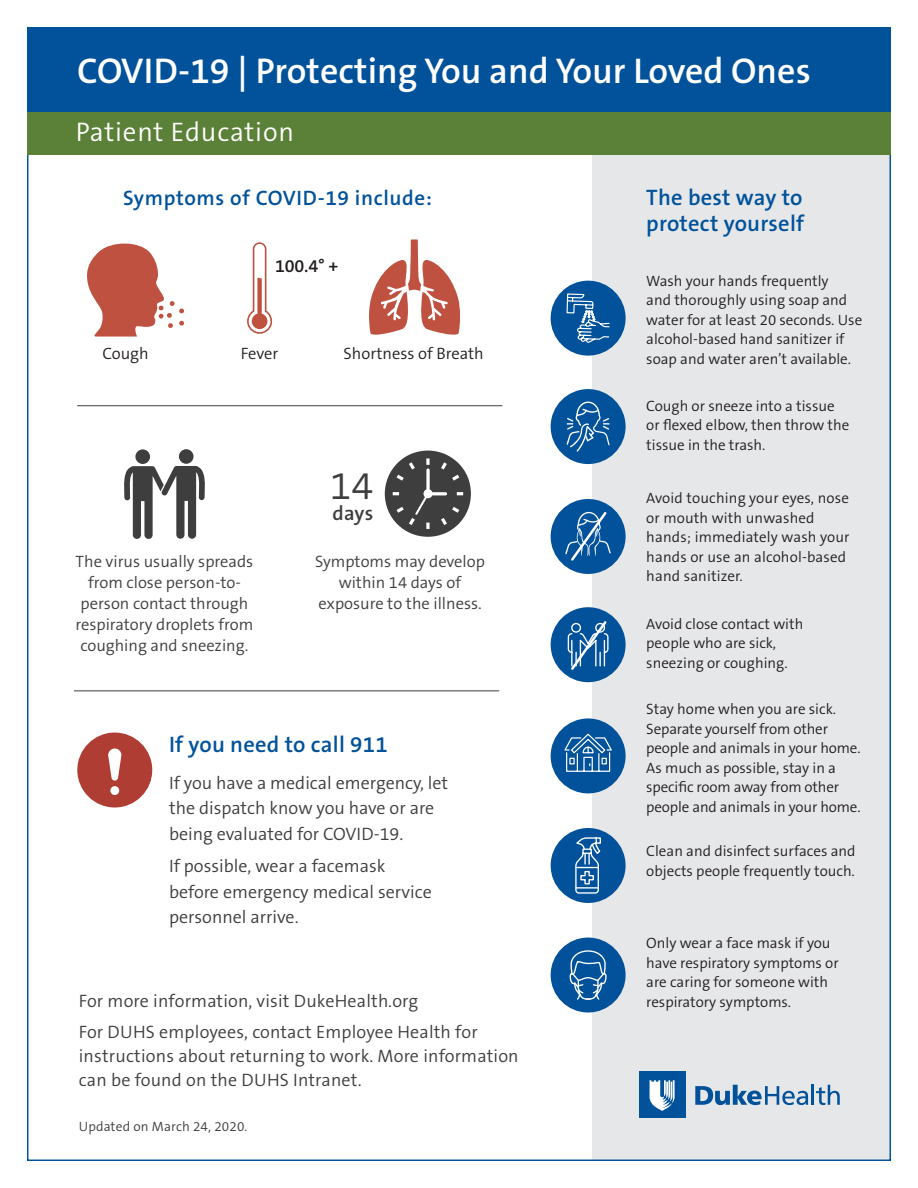
<style>
.page{position:relative;width:918px;height:1188px;background:#fff}
.page>*{position:absolute;margin:0;border:0;box-sizing:border-box;transform-origin:0 0}
.Text{font:300 39.3px "The Sans B W4";color:#3e3e3f}
.t1{font:600 36px "The Sans B W6";color:#fff}
.Text-2{font:300 27px "The Sans B W4";letter-spacing:.03em;color:#fff}
.Text-3{font:600 22.5px/25.5px "The Sans B W6";letter-spacing:.01em;color:#01529a}
.Text-4{font:600 21px "The Sans B W6";letter-spacing:.03em;color:#01529a}
.Text-5{font:600 20.4px "The Sans B W6";color:#3e3e3f}
.Text-6{font:300 18px/25.5px "The Sans B W4";color:#3e3e3f}
.Text-7{font:600 18px "The Sans B W6";color:#231f20}
.Text-8{font:300 16.5px/21px "The Sans B W4";color:#3e3e3f;text-align:center}
.Text-9{font:300 16.5px "The Sans B W4";color:#231f20}
.Text-10{font:300 15px/19.5px "The Sans B W4";color:#231f20}
.Text-11{font:300 13.5px "The Sans B W4";letter-spacing:.01em;color:#3e3e3f}
</style>
<div class="page">
<div style="left:592px;top:154px;width:299px;height:1005px;background:#e6e7e9"></div>
<div style="left:551px;top:281px;width:75px;height:75px;background:#01529a;border-radius:50%"></div>
<svg style="left:566px;top:293px;width:44px;height:50px"></svg>
<div style="left:551px;top:718px;width:75px;height:75px;background:#01529a;border-radius:50%"></div>
<svg style="left:564px;top:733px;width:48px;height:39px"></svg>
<div style="left:551px;top:828px;width:75px;height:75px;background:#01529a;border-radius:50%"></div>
<svg style="left:575px;top:837px;width:26px;height:57px"></svg>
<div style="left:551px;top:938px;width:75px;height:75px;background:#01529a;border-radius:50%"></div>
<svg style="left:569px;top:950px;width:38px;height:50px"></svg>
<div style="left:551px;top:607px;width:75px;height:75px;background:#01529a;border-radius:50%"></div>
<svg style="left:567px;top:621px;width:42px;height:49px"></svg>
<div style="left:551px;top:389px;width:75px;height:75px;background:#01529a;border-radius:50%"></div>
<svg style="left:567px;top:402px;width:43px;height:50px"></svg>
<div style="left:551px;top:499px;width:75px;height:75px;background:#01529a;border-radius:50%"></div>
<svg style="left:565px;top:511px;width:46px;height:50px"></svg>
<div style="left:639px;top:1071px;width:46px;height:47px;background:#01529a"></div>
<svg style="left:650px;top:1080px;width:25px;height:31px"></svg>
<svg style="left:695px;top:1085px;width:113px;height:20px"></svg>
<hr style="left:812px;top:1085px;width:2px;height:20px;background:#01529a">
<svg style="left:816px;top:1085px;width:24px;height:20px"></svg>
<svg style="left:124px;top:449px;width:81px;height:90px"></svg>
<svg style="left:385px;top:451px;width:86px;height:86px"></svg>
<div style="left:77px;top:733px;width:75px;height:75px;background:#af3d33;border-radius:50%"></div>
<svg style="left:108px;top:748px;width:13px;height:47px"></svg>
<svg style="left:247px;top:242px;width:26px;height:92px"></svg>
<svg style="left:369px;top:239px;width:91px;height:96px"></svg>
<svg style="left:87px;top:243px;width:97px;height:94px"></svg>
<hr style="left:77px;top:405px;width:425px;height:1px;background:#3e3e3f">
<hr style="left:74px;top:690px;width:425px;height:1px;background:#3e3e3f">
<div style="left:27px;top:28px;width:864px;height:126px;background:#01529a"></div>
<div style="left:27px;top:112px;width:864px;height:42px;background:#5b8038"></div>
<p class="t1" style="left:77px;top:47px;width:735px">COVID-19 | Protecting You and Your Loved Ones</p>
<p class="Text-2" style="left:76px;top:115px;width:220px">Patient Education</p>
<p class="Text-4" style="left:123px;top:184px;width:310px">Symptoms of COVID-19 include:</p>
<p class="Text-7" style="left:275px;top:255px;width:65px">100.4° +</p>
<p class="Text-9" style="left:102px;top:343px;width:48px">Cough</p>
<p class="Text-9" style="left:241px;top:343px;width:39px">Fever</p>
<p class="Text-9" style="left:344px;top:343px;width:142px">Shortness of Breath</p>
<p class="Text" style="left:330px;top:460px;width:45px">14</p>
<p class="Text-5" style="left:333px;top:500px;width:42px">days</p>
<p class="Text-8" style="left:76px;top:551px;width:179px">The virus usually spreads from close person-to&shy;person contact through respiratory droplets from coughing and sneezing.</p>
<p class="Text-8" style="left:315px;top:551px;width:171px">Symptoms may develop within 14 days of exposure to the illness.</p>
<p class="Text-3" style="left:169px;top:732px;width:220px">If you need to call 911</p>
<p class="Text-6" style="left:169px;top:770px;width:281px">If you have a medical emergency, let the dispatch know you have or are being evaluated for COVID-19.</p>
<p class="Text-6" style="left:169px;top:853px;width:264px">If possible, wear a facemask before emergency medical service personnel arrive.</p>
<p class="Text-3" style="left:646px;top:185px;width:159px">The best way to protect yourself</p>
<p class="Text-10" style="left:646px;top:271px;width:218px">Wash your hands frequently<br>and thoroughly using soap and water for at least 20 seconds. Use alcohol-based hand sanitizer if soap and water aren’t available.</p>
<p class="Text-10" style="left:646px;top:396px;width:205px">Cough or sneeze into a tissue or flexed elbow, then throw the tissue in the trash.</p>
<p class="Text-10" style="left:646px;top:488px;width:205px">Avoid touching your eyes, nose or mouth with unwashed hands; immediately wash your hands or use an alcohol-based hand sanitizer.</p>
<p class="Text-10" style="left:646px;top:614px;width:159px">Avoid close contact with people who are sick, sneezing or coughing.</p>
<p class="Text-10" style="left:646px;top:700px;width:216px">Stay home when you are sick.<br>Separate yourself from other people and animals in your home.<br>As much as possible, stay in a specific room away from other people and animals in your home.</p>
<p class="Text-10" style="left:646px;top:842px;width:211px">Clean and disinfect surfaces and objects people frequently touch.</p>
<p class="Text-10" style="left:646px;top:934px;width:194px">Only wear a face mask if you have respiratory symptoms or are caring for someone with</p>
<p class="Text-6" style="left:79px;top:989px;width:341px">For more information, visit DukeHealth.org</p>
<p class="Text-10" style="left:646px;top:992px;width:146px">respiratory symptoms.</p>
<p class="Text-6" style="left:79px;top:1020px;width:441px;line-height:24px">For DUHS employees, contact Employee Health for instructions about returning to work. More information can be found on the DUHS Intranet.</p>
<p class="Text-11" style="left:79px;top:1118px;width:170px">Updated on March 24, 2020.</p>
</div>
